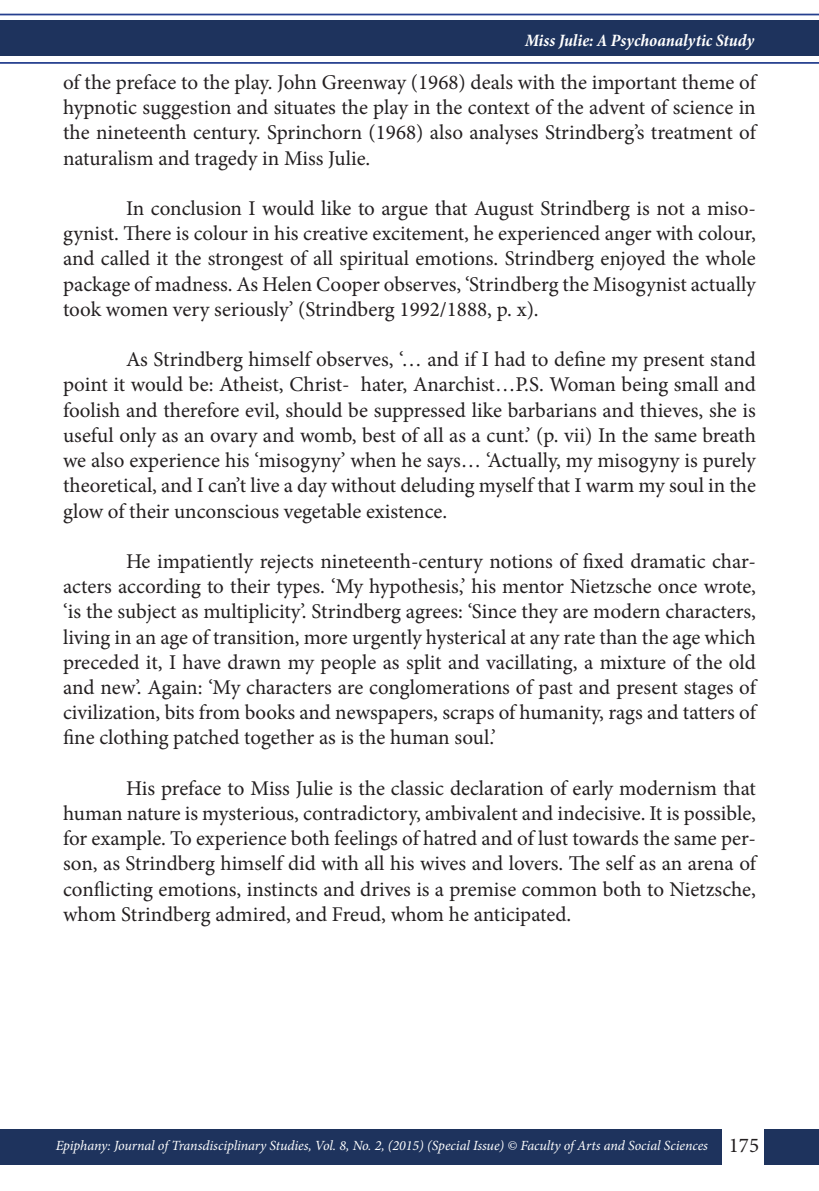
<style>
.page{position:relative;width:819px;height:1191px;background:#fff}
.page>*{position:absolute;margin:0;border:0;box-sizing:border-box;transform-origin:0 0}
.t1{font:21px/25.2px "Minion Pro";color:#231f20;text-align:justify}
.t2{font:italic 700 condensed 17.5px "Minion Pro";letter-spacing:-.005em;color:#fff}
.t3{font:italic 14px "Minion Pro";letter-spacing:-.01em;color:#fff}
</style>
<div class="page">
<div style="left:0;top:21px;width:819px;height:35px;background:#1e335d"></div>
<div style="left:0;top:1128px;width:721px;height:36px;background:#1e335d"></div>
<div style="left:764px;top:1129px;width:55px;height:35px;background:#1e335d"></div>
<hr style="left:0;top:14px;width:819px;height:1px;background:#253f8e">
<hr style="left:0;top:62px;width:819px;height:2px;background:#253f8e">
<p class="t2" style="left:525px;top:28px;width:231px">Miss Julie: A Psychoanalytic Study</p>
<p class="t1" style="left:63px;top:70px;width:694px">of the preface to the play. John Greenway (1968) deals with the important theme of hypnotic suggestion and situates the play in the context of the advent of science in the nineteenth century. Sprinchorn (1968) also analyses Strindberg’s treatment of naturalism and tragedy in Miss Julie.</p>
<p class="t1" style="left:63px;top:196px;width:694px;text-indent:63px">In conclusion I would like to argue that August Strindberg is not a miso&shy;gynist. There is colour in his creative excitement, he experienced anger with colour, and called it the strongest of all spiritual emotions. Strindberg enjoyed the whole package of madness. As Helen Cooper observes, ‘Strindberg the Misogynist actually took women very seriously’ (Strindberg 1992/1888, p. x).</p>
<p class="t1" style="left:63px;top:347px;width:694px;text-indent:63px">As Strindberg himself observes, ‘… and if I had to define my present stand point it would be: Atheist, Christ- hater, Anarchist…P.S. Woman being small and foolish and therefore evil, should be suppressed like barbarians and thieves, she is useful only as an ovary and womb, best of all as a cunt.’ (p. vii) In the same breath we also experience his ‘misogyny’ when he says… ‘Actually, my misogyny is purely theoretical, and I can’t live a day without deluding myself that I warm my soul in the glow of their unconscious vegetable existence.</p>
<p class="t1" style="left:63px;top:549px;width:694px;text-indent:63px">He impatiently rejects nineteenth-century notions of fixed dramatic char&shy;acters according to their types. ‘My hypothesis,’ his mentor Nietzsche once wrote, ‘is the subject as multiplicity’. Strindberg agrees: ‘Since they are modern characters, living in an age of transition, more urgently hysterical at any rate than the age which preceded it, I have drawn my people as split and vacillating, a mixture of the old and new’. Again: ‘My characters are conglomerations of past and present stages of civilization, bits from books and newspapers, scraps of humanity, rags and tatters of fine clothing patched together as is the human soul.’</p>
<p class="t1" style="left:63px;top:775px;width:694px;text-indent:63px">His preface to Miss Julie is the classic declaration of early modernism that human nature is mysterious, contradictory, ambivalent and indecisive. It is possible, for example. To experience both feelings of hatred and of lust towards the same per&shy;son, as Strindberg himself did with all his wives and lovers. The self as an arena of conflicting emotions, instincts and drives is a premise common both to Nietzsche, whom Strindberg admired, and Freud, whom he anticipated.</p>
<p class="t3" style="left:56px;top:1136px;width:653px">Epiphany: Journal of Transdisciplinary Studies, Vol. 8, No. 2, (2015) (Special Issue) © Faculty of Arts and Social Sciences</p>
<p class="t1" style="left:728px;top:1132px;width:32px">175</p>
</div>
